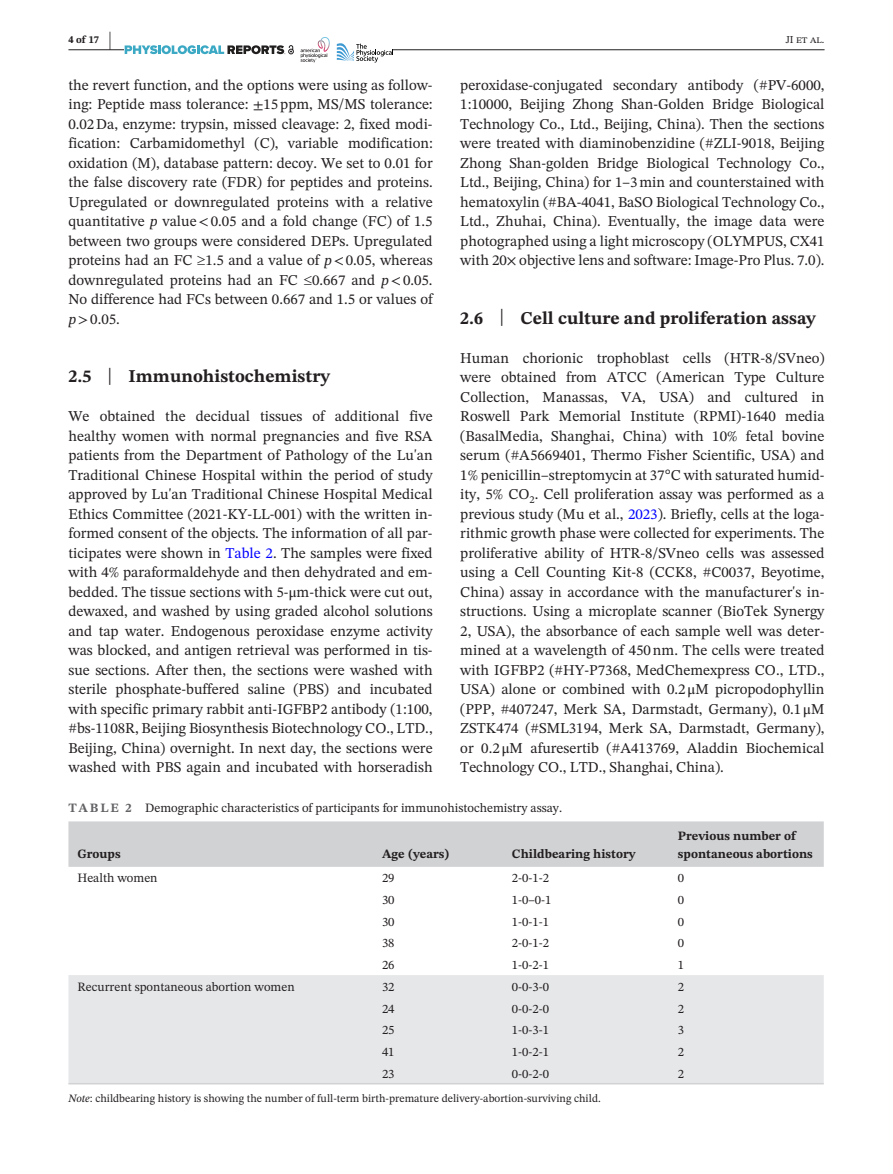
<style>
.page{position:relative;width:893px;height:1174px;background:#fff}
.page>*{position:absolute;margin:0;border:0;box-sizing:border-box;transform-origin:0 0}
.t1{font:700 18px "STIX Two Text";color:#231f20}
.t2{font:15px/19.5px "STIX Two Text";color:#231f20;text-align:justify}
.t3{font:12.75px "STIX Two Text";color:#231f20}
.t4{font:700 12.75px/17.2px "STIX Two Text";color:#231f20}
.t5{font:11.25px "STIX Two Text";color:#231f20}
.t6{font:10.5px "STIX Two Text";color:#231f20}
.t7{font:700 10.5px "STIX Two Text";color:#231f20}
.s1{font-size:21px}
.s2{font-family:"STIX"}
.s3{font-style:italic}
.s4{font-weight:400;font-size:23.7px}
.s5{color:#00f}
.s6{font-weight:700;color:#636366}
</style>
<div class="page">
<hr style="left:68px;top:49px;width:756px;height:1px;background:#231f20">
<div style="left:125px;top:37px;width:268px;height:26px;background:#fff"></div>
<svg style="left:125px;top:45px;width:169px;height:10px"></svg>
<svg style="left:337px;top:43px;width:56px;height:20px"></svg>
<img style="left:320px;top:37px;width:10px;height:14px">
<svg style="left:301px;top:40px;width:26px;height:23px"></svg>
<div style="left:68px;top:821px;width:756px;height:46px;background:#d1d2d4"></div>
<div style="left:68px;top:975px;width:756px;height:108px;background:#e6e7e9"></div>
<hr style="left:68px;top:1083px;width:305px;height:1px;background:#d1d2d4">
<hr style="left:373px;top:1083px;width:130px;height:1px;background:#d1d2d4">
<hr style="left:503px;top:1083px;width:166px;height:1px;background:#d1d2d4">
<hr style="left:669px;top:1083px;width:155px;height:1px;background:#d1d2d4">
<p class="t7" style="left:68px;top:32px;width:44px">4 of 17 <span class="s1">|</span></p>
<p class="t6" style="left:786px;top:32px;width:40px">JI et al.</p>
<p class="t2" style="left:68px;top:75px;width:366px">the revert function, and the options were using as follow&shy;ing: Peptide mass tolerance: <span class="s2">±</span>15ppm, MS/MS tolerance:<br>0.02Da, enzyme: trypsin, missed cleavage: 2, fixed modi&shy;fication: Carbamidomethyl (C), variable modification: oxidation (M), database pattern: decoy. We set to 0.01 for the false discovery rate (FDR) for peptides and proteins.<br>Upregulated or downregulated proteins with a relative quantitative <span class="s3">p</span> value<span class="s2">&lt;</span>0.05 and a fold change (FC) of 1.5 between two groups were considered DEPs. Upregulated proteins had an FC ≥1.5 and a value of <span class="s3">p</span><span class="s2">&lt;</span>0.05, whereas downregulated proteins had an FC ≤0.667 and <span class="s3">p</span><span class="s2">&lt;</span>0.05.<br>No difference had FCs between 0.667 and 1.5 or values of <span class="s3">p</span><span class="s2">&gt;</span>0.05.</p>
<p class="t2" style="left:460px;top:75px;width:366px">peroxidase-conjugated secondary antibody (#PV-6000, 1:10000, Beijing Zhong Shan-Golden Bridge Biological Technology Co., Ltd., Beijing, China). Then the sections were treated with diaminobenzidine (#ZLI-9018, Beijing Zhong Shan-golden Bridge Biological Technology Co., Ltd., Beijing, China) for 1–3min and counterstained with hematoxylin (#BA-4041, BaSO Biological Technology Co., Ltd., Zhuhai, China). Eventually, the image data were photographed using a light microscopy (OLYMPUS, CX41 with 20<span class="s2">×</span> objective lens and software: Image-Pro Plus. 7.0).</p>
<p class="t1" style="left:460px;top:305px;width:357px">2.6 <span class="s4">|</span> Cell culture and proliferation assay</p>
<p class="t2" style="left:460px;top:348px;width:366px">Human chorionic trophoblast cells (HTR-8/SVneo) were obtained from ATCC (American Type Culture Collection, Manassas, VA, USA) and cultured in Roswell Park Memorial Institute (RPMI)-1640 media (BasalMedia, Shanghai, China) with 10% fetal bovine serum (#A5669401, Thermo Fisher Scientific, USA) and 1% penicillin–streptomycin at 37°C with saturated humid&shy;ity, 5% CO<sub>2</sub>. Cell proliferation assay was performed as a previous study (Mu et al., <span class="s5">2023</span>). Briefly, cells at the loga&shy;rithmic growth phase were collected for experiments. The proliferative ability of HTR-8/SVneo cells was assessed using a Cell Counting Kit-8 (CCK8, #C0037, Beyotime, China) assay in accordance with the manufacturer's in&shy;structions. Using a microplate scanner (BioTek Synergy 2, USA), the absorbance of each sample well was deter&shy;mined at a wavelength of 450nm. The cells were treated with IGFBP2 (#HY-P7368, MedChemexpress CO., LTD., USA) alone or combined with 0.2<span class="s2">μ</span>M picropodophyllin (PPP, #407247, Merk SA, Darmstadt, Germany), 0.1<span class="s2">μ</span>M ZSTK474 (#SML3194, Merk SA, Darmstadt, Germany), or 0.2<span class="s2">μ</span>M afuresertib (#A413769, Aladdin Biochemical Technology CO., LTD., Shanghai, China).</p>
<p class="t3" style="left:68px;top:798px;width:495px"><span class="s6">TABLE 2</span> Demographic characteristics of participants for immunohistochemistry assay.</p>
<p class="t4" style="left:77px;top:845px;width:45px">Groups</p>
<p class="t4" style="left:382px;top:845px;width:69px">Age (years)</p>
<p class="t4" style="left:512px;top:845px;width:125px">Childbearing history</p>
<p class="t1" style="left:68px;top:363px;width:263px">2.5 <span class="s4">|</span> Immunohistochemistry</p>
<p class="t2" style="left:68px;top:406px;width:366px">We obtained the decidual tissues of additional five healthy women with normal pregnancies and five RSA patients from the Department of Pathology of the Lu'an Traditional Chinese Hospital within the period of study approved by Lu'an Traditional Chinese Hospital Medical Ethics Committee (2021-KY-LL-001) with the written in&shy;formed consent of the objects. The information of all par&shy;ticipates were shown in <span class="s5">Table 2</span>. The samples were fixed with 4% paraformaldehyde and then dehydrated and em&shy;bedded. The tissue sections with 5-<span class="s2">μ</span>m-thick were cut out, dewaxed, and washed by using graded alcohol solutions and tap water. Endogenous peroxidase enzyme activity was blocked, and antigen retrieval was performed in tis&shy;sue sections. After then, the sections were washed with sterile phosphate-buffered saline (PBS) and incubated with specific primary rabbit anti-IGFBP2 antibody (1:100, #bs-1108R, Beijing Biosynthesis Biotechnology CO., LTD., Beijing, China) overnight. In next day, the sections were washed with PBS again and incubated with horseradish</p>
<p class="t4" style="left:678px;top:828px;width:136px">Previous number of spontaneous abortions</p>
<p class="t3" style="left:77px;top:869px;width:82px">Health women</p>
<p class="t3" style="left:382px;top:869px;width:14px">29</p>
<p class="t3" style="left:512px;top:869px;width:39px">2-0-1-2</p>
<p class="t3" style="left:678px;top:869px;width:8px">0</p>
<p class="t3" style="left:382px;top:890px;width:14px">30</p>
<p class="t3" style="left:512px;top:890px;width:41px">1-0–0-1</p>
<p class="t3" style="left:678px;top:890px;width:8px">0</p>
<p class="t3" style="left:382px;top:912px;width:14px">30</p>
<p class="t3" style="left:512px;top:912px;width:39px">1-0-1-1</p>
<p class="t3" style="left:678px;top:912px;width:8px">0</p>
<p class="t3" style="left:382px;top:934px;width:14px">38</p>
<p class="t3" style="left:512px;top:934px;width:39px">2-0-1-2</p>
<p class="t3" style="left:678px;top:934px;width:8px">0</p>
<p class="t3" style="left:382px;top:955px;width:14px">26</p>
<p class="t3" style="left:512px;top:955px;width:39px">1-0-2-1</p>
<p class="t3" style="left:678px;top:955px;width:8px">1</p>
<p class="t3" style="left:77px;top:977px;width:219px">Recurrent spontaneous abortion women</p>
<p class="t3" style="left:382px;top:977px;width:14px">32</p>
<p class="t3" style="left:512px;top:977px;width:39px">0-0-3-0</p>
<p class="t3" style="left:678px;top:977px;width:8px">2</p>
<p class="t3" style="left:382px;top:999px;width:14px">24</p>
<p class="t3" style="left:512px;top:999px;width:39px">0-0-2-0</p>
<p class="t3" style="left:678px;top:999px;width:8px">2</p>
<p class="t3" style="left:382px;top:1021px;width:14px">25</p>
<p class="t3" style="left:512px;top:1021px;width:39px">1-0-3-1</p>
<p class="t3" style="left:678px;top:1021px;width:8px">3</p>
<p class="t3" style="left:382px;top:1042px;width:14px">41</p>
<p class="t3" style="left:512px;top:1042px;width:39px">1-0-2-1</p>
<p class="t3" style="left:678px;top:1042px;width:8px">2</p>
<p class="t3" style="left:382px;top:1064px;width:14px">23</p>
<p class="t3" style="left:512px;top:1064px;width:39px">0-0-2-0</p>
<p class="t3" style="left:678px;top:1064px;width:8px">2</p>
<p class="t5" style="left:68px;top:1090px;width:534px"><span class="s3">Note</span>: childbearing history is showing the number of full-term birth-premature delivery-abortion-surviving child.</p>
</div>
